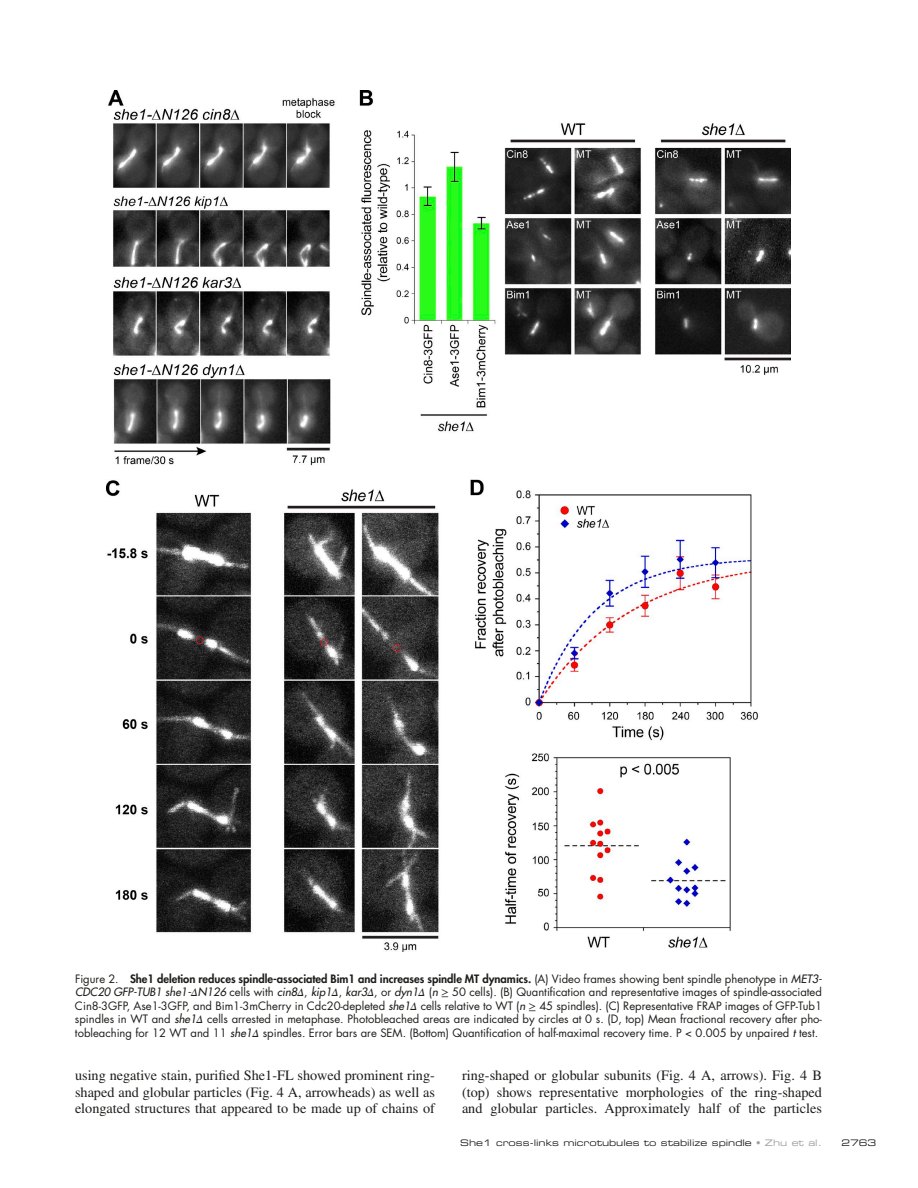
<style>
.page{position:relative;width:918px;height:1188px;background:#fff}
.page>*{position:absolute;margin:0;border:0;box-sizing:border-box;transform-origin:0 0}
.t1{font:14.25px/16.5px "Times LT Std";color:#1d1d1b;text-align:justify}
.t2{font:11.25px/13.5px "Futura Std";color:#1d1d1b;text-align:justify}
.t3{font:9px "Eurostile LT Std Ex 2";color:#1d1d1b}
.s1{font-weight:800}
.s2{font-weight:500;font-style:italic}
.s3{font-family:"STIX General";font-style:italic}
.s4{font-family:"STIX General"}
.s5{color:#9d9d9d}
</style>
<div class="page">
<img style="left:106px;top:90px;width:684px;height:861px">
<p class="t2" style="left:75px;top:972px;width:749px">Figure 2. <span class="s1">She1 deletion reduces spindle-associated Bim1 and increases spindle MT dynamics.</span> (A) Video frames showing bent spindle phenotype in <span class="s2">MET3- CDC20 GFP-TUB1 she1-</span><span class="s3">Δ</span><span class="s2">N126</span> cells with <span class="s2">cin8</span><span class="s3">Δ</span>, <span class="s2">kip1</span><span class="s3">Δ</span>, <span class="s2">kar3</span><span class="s3">Δ</span>, or <span class="s2">dyn1</span><span class="s3">Δ</span> (<span class="s2">n</span> <span class="s4">≥</span> 50 cells). (B) Quantification and representative images of spindle-associated Cin8-3GFP, Ase1-3GFP, and Bim1-3mCherry in Cdc20-depleted <span class="s2">she1</span><span class="s3">Δ</span> cells relative to WT (<span class="s2">n</span> <span class="s4">≥</span> 45 spindles). (C) Representative FRAP images of GFP-Tub1 spindles in WT and <span class="s2">she1</span><span class="s3">Δ</span> cells arrested in metaphase. Photobleached areas are indicated by circles at 0 s. (D, top) Mean fractional recovery after pho&shy;tobleaching for 12 WT and 11 <span class="s2">she1</span><span class="s3">Δ</span> spindles. Error bars are SEM. (Bottom) Quantification of half-maximal recovery time. P &lt; 0.005 by unpaired <span class="s2">t</span> test.</p>
<p class="t1" style="left:75px;top:1067px;width:362px">using negative stain, purified She1-FL showed prominent ring&shy;shaped and globular particles (Fig. 4 A, arrowheads) as well as elongated structures that appeared to be made up of chains of</p>
<p class="t1" style="left:462px;top:1067px;width:362px">ring-shaped or globular subunits (Fig. 4 A, arrows). Fig. 4 B (top) shows representative morphologies of the ring-shaped and globular particles. Approximately half of the particles</p>
<p class="t3" style="left:460px;top:1136px;width:363px">She1 cross-links microtubules to stabilize spindle <span class="s5">• Zhu et al.</span></p>
<p class="t3" style="left:841px;top:1136px;width:36px">2763</p>
</div>
